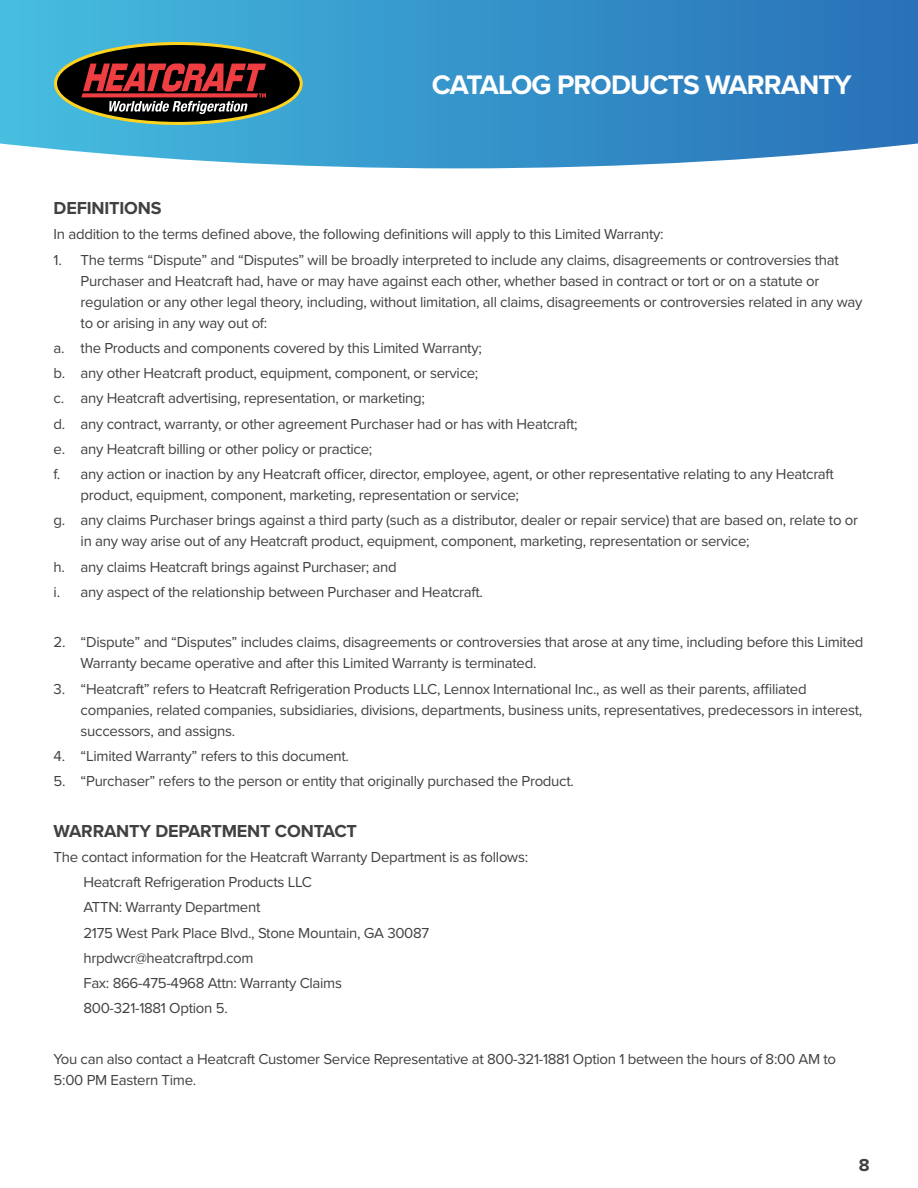
<style>
.page{position:relative;width:918px;height:1188px;background:#fff}
.page>*{position:absolute;margin:0;border:0;box-sizing:border-box;transform-origin:0 0}
.t1{font:700 27.75px "Proxima Nova";letter-spacing:-.03em;color:#fff}
.t2{font:700 18px "Proxima Nova";letter-spacing:-.01em;color:#414042}
.t3{font:15px/25.2px "Proxima Nova";letter-spacing:-.02em;color:#414042}
</style>
<div class="page">
<svg style="left:0;top:0;width:918px;height:168px;background:#4098cc"></svg>
<svg style="left:54px;top:42px;width:249px;height:83px;background:#554944"></svg>
<h1 class="t1" style="left:432px;top:65px;width:421px">CATALOG PRODUCTS WARRANTY</h1>
<p class="t2" style="left:54px;top:195px;width:109px">DEFINITIONS</p>
<p class="t3" style="left:54px;top:221px;width:612px">In addition to the terms defined above, the following definitions will apply to this Limited Warranty:</p>
<p class="t3" style="left:81px;top:248px;width:783px;line-height:21px;text-indent:-27px">1. The terms “Dispute” and “Disputes” will be broadly interpreted to include any claims, disagreements or controversies that Purchaser and Heatcraft had, have or may have against each other, whether based in contract or tort or on a statute or regulation or any other legal theory, including, without limitation, all claims, disagreements or controversies related in any way to or arising in any way out of:</p>
<p class="t3" style="left:54px;top:335px;width:782px">a. the Products and components covered by this Limited Warranty;<br>b. any other Heatcraft product, equipment, component, or service;<br>c. any Heatcraft advertising, representation, or marketing;<br>d. any contract, warranty, or other agreement Purchaser had or has with Heatcraft;<br>e. any Heatcraft billing or other policy or practice;<br>f. any action or inaction by any Heatcraft officer, director, employee, agent, or other representative relating to any Heatcraft</p>
<p class="t3" style="left:54px;top:482px;width:806px;text-indent:27px">product, equipment, component, marketing, representation or service;<br>g. any claims Purchaser brings against a third party (such as a distributor, dealer or repair service) that are based on, relate to or</p>
<p class="t3" style="left:54px;top:528px;width:698px;text-indent:27px">in any way arise out of any Heatcraft product, equipment, component, marketing, representation or service; h. any claims Heatcraft brings against Purchaser; and<br>i. any aspect of the relationship between Purchaser and Heatcraft.</p>
<p class="t3" style="left:81px;top:631px;width:784px;line-height:21px;text-indent:-27px">2. “Dispute” and “Disputes” includes claims, disagreements or controversies that arose at any time, including before this Limited<br>Warranty became operative and after this Limited Warranty is terminated.</p>
<p class="t3" style="left:81px;top:677px;width:783px;line-height:21px;text-indent:-27px">3. “Heatcraft” refers to Heatcraft Refrigeration Products LLC, Lennox International Inc., as well as their parents, affiliated companies, related companies, subsidiaries, divisions, departments, business units, representatives, predecessors in interest, successors, and assigns.</p>
<p class="t3" style="left:54px;top:743px;width:297px">4. “Limited Warranty” refers to this document.</p>
<p class="t3" style="left:54px;top:768px;width:522px">5. “Purchaser” refers to the person or entity that originally purchased the Product.</p>
<p class="t2" style="left:54px;top:817px;width:305px">WARRANTY DEPARTMENT CONTACT</p>
<p class="t3" style="left:83px;top:844px;width:446px;text-indent:-30px">The contact information for the Heatcraft Warranty Department is as follows:<br>Heatcraft Refrigeration Products LLC<br>ATTN: Warranty Department<br>2175 West Park Place Blvd., Stone Mountain, GA 30087 hrpdwcr@heatcraftrpd.com<br>Fax: 866-475-4968 Attn: Warranty Claims<br>800-321-1881 Option 5.</p>
<p class="t3" style="left:54px;top:1048px;width:784px;line-height:21px">You can also contact a Heatcraft Customer Service Representative at 800-321-1881 Option 1 between the hours of 8:00 AM to<br>5:00 PM Eastern Time.</p>
<p class="t2" style="left:859px;top:1151px;width:12px">8</p>
</div>
